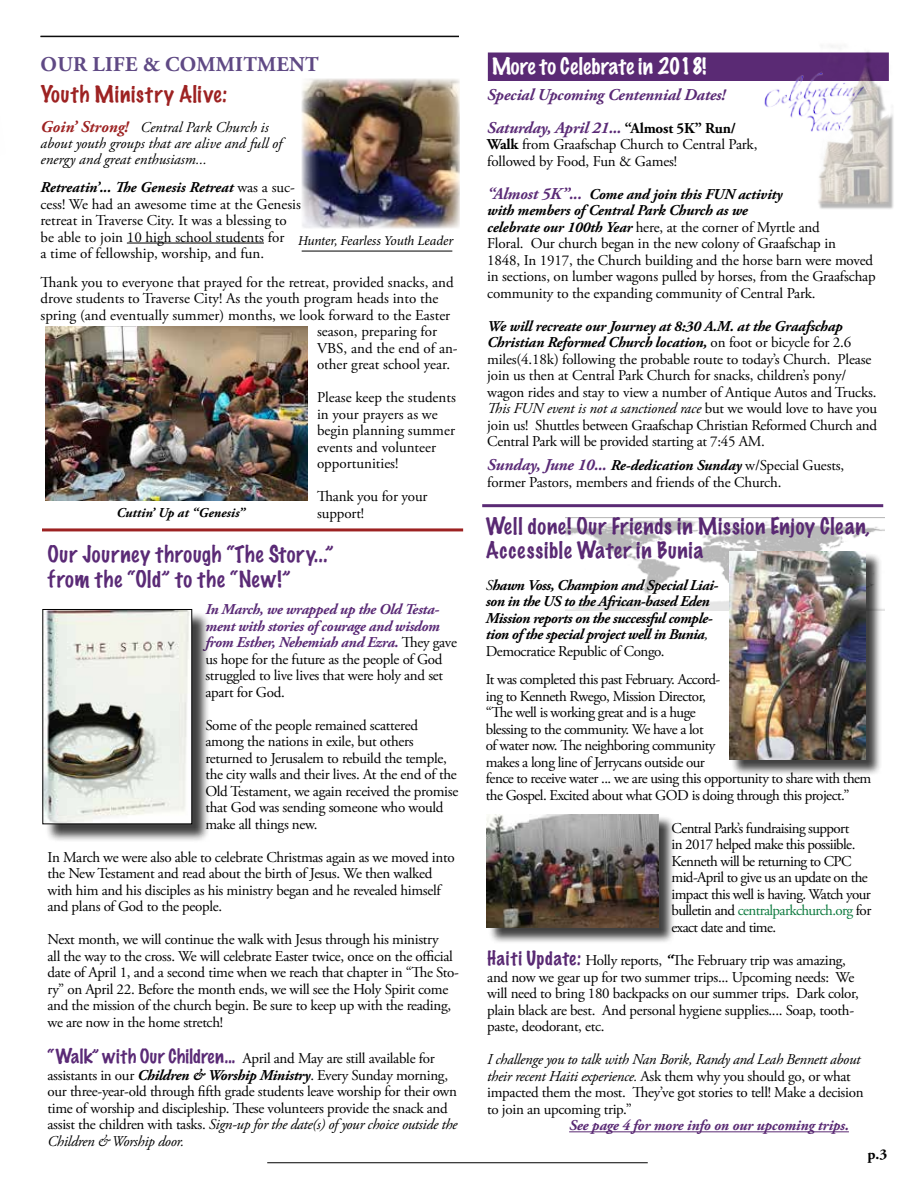
<style>
.page{position:relative;width:918px;height:1188px;background:#fff}
.page>*{position:absolute;margin:0;border:0;box-sizing:border-box;transform-origin:0 0}
.t1{font:100 21px/24px "Marker Felt";letter-spacing:.035em;color:#592973}
.t2{font:100 21px/25.2px "Marker Felt";letter-spacing:.04em;color:#5a2a76}
.t3{font:100 21px "Marker Felt";letter-spacing:.005em;color:#fff}
.t4{font:100 21px "Marker Felt";letter-spacing:.05em;color:#9d2222}
.t5{font:700 21px "Adobe Garamond Pro";letter-spacing:.015em;color:#5f4984}
.t6{font:italic 700 16.5px/33px "Adobe Garamond Pro";letter-spacing:-.01em;color:#5a2a76}
.t7{font:15px/16.5px "Adobe Garamond Pro";letter-spacing:-.02em;color:#000}
.t8{font:15px/16.5px "Adobe Garamond Pro";letter-spacing:-.035em;color:#000101}
.t9{font:15px/16.5px "Adobe Garamond Pro";color:#000}
.t10{font:italic 700 15px/16.5px "Adobe Garamond Pro";letter-spacing:-.03em;color:#000101}
.t11{font:italic 15px/15.8px "Adobe Garamond Pro";color:#000}
.t12{font:italic 700 15px "Adobe Garamond Pro";letter-spacing:-.01em;color:#592973}
.t13{font:700 15px "Adobe Garamond Pro";color:#000}
.t14{font:italic 13.5px "Minion Pro";letter-spacing:-.015em;color:#000}
.t15{font:italic 700 13.5px "Adobe Garamond Pro";color:#000}
.s1{font-weight:700;font-size:16.5px;color:#9d2222}
.s2{font-weight:700;font-style:italic}
.s3{font-weight:700;font-style:italic;color:#5a2a76}
.s4{font-family:"Marker Felt";font-weight:100;font-size:18px;color:#5a2a76}
.s5{font-style:italic}
.s6{font-style:normal;font-size:15px;color:#000}
.s7{font-weight:700}
.s8{font-weight:700;font-style:italic;font-size:16.5px;color:#5a2a76}
.s9{font-weight:400}
.s10{font-weight:400;font-style:normal}
.s11{color:#0c7a3e}
.s12{font-family:"Marker Felt";font-weight:100;font-size:18px;color:#592973}
</style>
<div class="page">
<img style="left:566px;top:517px;width:318px;height:94px">
<hr style="left:127px;top:243px;width:137px;height:1px;background:#000">
<hr style="left:40px;top:36px;width:419px;height:1px;background:#000">
<hr style="left:267px;top:1162px;width:381px;height:1px;background:#000">
<img style="left:302px;top:79px;width:158px;height:149px">
<hr style="left:302px;top:251px;width:150px;height:1px;background:#000">
<hr style="left:42px;top:528px;width:421px;height:3px;background:#9d2222">
<hr style="left:482px;top:504px;width:401px;height:3px;background:#5a2a74">
<div style="left:488px;top:52px;width:401px;height:29px;background:#5a2a74"></div>
<img style="left:764px;top:73px;width:54px;height:59px">
<div style="left:45px;top:612px;width:166px;height:231px;background:#000;opacity:.75"></div>
<img style="left:45px;top:611px;width:145px;height:211px">
<div style="left:730px;top:552px;width:152px;height:224px;background:#000;opacity:.75"></div>
<img style="left:730px;top:551px;width:136px;height:209px">
<div style="left:818px;top:42px;width:77px;height:168px;background:#000;opacity:.75"></div>
<img style="left:818px;top:42px;width:71px;height:162px">
<img style="left:46px;top:326px;width:262px;height:174px">
<div style="left:488px;top:815px;width:187px;height:130px;background:#000;opacity:.75"></div>
<img style="left:487px;top:814px;width:171px;height:114px">
<hr style="left:569px;top:1131px;width:280px;height:1px;background:#592973">
<h1 class="t5" style="left:41px;top:52px;width:280px">OUR LIFE &amp; COMMITMENT</h1>
<h1 class="t4" style="left:40px;top:77px;width:188px">Youth Ministry Alive:</h1>
<p class="t11" style="left:40px;top:120px;width:243px"><span class="s1">Goin’ Strong!</span> Central Park Church is about youth groups that are alive and full of energy and great enthusiasm...</p>
<p class="t9" style="left:41px;top:180px;width:262px"><span class="s2">Retreatin’... The Genesis Retreat</span> was a suc&shy;cess! We had an awesome time at the Genesis retreat in Traverse City. It was a blessing to be able to join 10 high school students for<br>a time of fellowship, worship, and fun.</p>
<p class="t9" style="left:41px;top:274px;width:415px">Thank you to everyone that prayed for the retreat, provided snacks, and</p>
<p class="t9" style="left:41px;top:291px;width:399px">drove students to Traverse City! As the youth program heads into the</p>
<p class="t9" style="left:41px;top:307px;width:411px">spring (and eventually summer) months, we look forward to the Easter</p>
<p class="t9" style="left:317px;top:324px;width:122px">season, preparing for</p>
<p class="t9" style="left:317px;top:340px;width:142px">VBS, and the end of an-</p>
<p class="t9" style="left:317px;top:357px;width:135px">other great school year.</p>
<p class="t9" style="left:317px;top:390px;width:140px">Please keep the students in your prayers as we begin planning summer events and volunteer opportunities!</p>
<p class="t7" style="left:317px;top:489px;width:112px">Thank you for your support!</p>
<p class="t14" style="left:298px;top:231px;width:157px">Hunter, Fearless Youth Leader</p>
<p class="t15" style="left:117px;top:505px;width:130px">Cuttin’ Up at “Genesis”</p>
<h1 class="t2" style="left:48px;top:541px;width:288px">Our Journey through “The Story...” from the “Old” to the “New!”</h1>
<p class="t7" style="left:205px;top:602px;width:253px"><span class="s3">In March, we wrapped up the Old Testa&shy;ment with stories of courage and wisdom from Esther, Nehemiah and Ezra.</span> They gave us hope for the future as the people of God struggled to live lives that were holy and set apart for God.</p>
<p class="t7" style="left:205px;top:717px;width:254px">Some of the people remained scattered among the nations in exile, but others returned to Jerusalem to rebuild the temple, the city walls and their lives. At the end of the Old Testament, we again received the promise that God was sending someone who would make all things new.</p>
<p class="t7" style="left:48px;top:849px;width:409px">In March we were also able to celebrate Christmas again as we moved into the New Testament and read about the birth of Jesus. We then walked with him and his disciples as his ministry began and he revealed himself and plans of God to the people.</p>
<p class="t7" style="left:48px;top:932px;width:413px">Next month, we will continue the walk with Jesus through his ministry<br>all the way to the cross. We will celebrate Easter twice, once on the official date of April 1, and a second time when we reach that chapter in “The Sto&shy;ry” on April 22. Before the month ends, we will see the Holy Spirit come and the mission of the church begin. Be sure to keep up with the reading, we are now in the home stretch!</p>
<p class="t7" style="left:48px;top:1051px;width:412px"><span class="s4">“Walk” with Our Children...</span> April and May are still available for assistants in our <span class="s2">Children &amp; Worship Ministry</span>. Every Sunday morning, our three-year-old through fifth grade students leave worship for their own time of worship and discipleship. These volunteers provide the snack and assist the children with tasks. <span class="s5">Sign-up for the date(s) of your choice outside the Children &amp; Worship door.</span></p>
<h1 class="t3" style="left:492px;top:49px;width:216px">More to Celebrate in 2018!</h1>
<p class="t6" style="left:487px;top:78px;width:250px">Special Upcoming Centennial Dates!<br>Saturday, April 21... <span class="s6">“Almost 5K” Run/</span></p>
<p class="t7" style="left:487px;top:137px;width:272px"><span class="s7">Walk</span> from Graafschap Church to Central Park, followed by Food, Fun &amp; Games!</p>
<p class="t7" style="left:487px;top:186px;width:390px"><span class="s8">“Almost 5K”...</span> <span class="s2">Come and join this FUN activity<br>with members of Central Park Church as we<br>celebrate our 100th Year</span> here, at the corner of Myrtle and<br>Floral. Our church began in the new colony of Graafschap in<br>1848, In 1917, the Church building and the horse barn were moved in sections, on lumber wagons pulled by horses, from the Graafschap community to the expanding community of Central Park.</p>
<p class="t7" style="left:487px;top:318px;width:392px"><span class="s2">We will recreate our Journey at 8:30 A.M. at the Graafschap Christian Reformed Church location,</span> on foot or bicycle for 2.6 miles(4.18k) following the probable route to today’s Church. Please join us then at Central Park Church for snacks, children’s pony/ wagon rides and stay to view a number of Antique Autos and Trucks.<br><span class="s5">This FUN event is not a sanctioned race</span> but we would love to have you join us! Shuttles between Graafschap Christian Reformed Church and Central Park will be provided starting at 7:45 AM.</p>
<p class="t7" style="left:487px;top:458px;width:359px"><span class="s8">Sunday, June 10...</span> <span class="s2">Re-dedication Sunday</span> w/Special Guests, former Pastors, members and friends of the Church.</p>
<h1 class="t1" style="left:486px;top:514px;width:385px">Well done! Our Friends in Mission Enjoy Clean,<br>Accessible Water in Bunia</h1>
<p class="t10" style="left:486px;top:577px;width:234px"><span class="s9">S</span>hawn Voss, Champion and Special Liai&shy;son in the US to the African-based Eden Mission reports on the successful comple&shy;tion of the special project well in Bunia<span class="s9">, </span><span class="s10">Democratice Republic of Congo.</span></p>
<p class="t8" style="left:486px;top:672px;width:387px">It was completed this past February. Accord-<br>ing to Kenneth Rwego, Mission Director,<br>“The well is working great and is a huge<br>blessing to the community. We have a lot<br>of water now. The neighboring community<br>makes a long line of Jerrycans outside our<br>fence to receive water ... we are using this opportunity to share with them the Gospel. Excited about what GOD is doing through this project.”</p>
<p class="t8" style="left:672px;top:820px;width:201px">Central Park’s fundraising support<br>in 2017 helped make this possiible.<br>Kenneth will be returning to CPC mid-April to give us an update on the impact this well is having. Watch your bulletin and <span class="s11">centralparkchurch.org</span> for exact date and time.</p>
<p class="t8" style="left:487px;top:953px;width:373px"><span class="s12">Haiti Update:</span> Holly reports, <span class="s2">“</span>The February trip was amazing, and now we gear up for two summer trips... Upcoming needs: We will need to bring 180 backpacks on our summer trips. Dark color, plain black are best. And personal hygiene supplies.... Soap, tooth&shy;paste, deodorant, etc.</p>
<p class="t8" style="left:487px;top:1052px;width:378px"><span class="s5">I challenge you to talk with Nan Borik, Randy and Leah Bennett about their recent Haiti experience.</span> Ask them why you should go, or what impacted them the most. They’ve got stories to tell! Make a decision to join an upcoming trip.”</p>
<p class="t12" style="left:569px;top:1117px;width:281px">See page 4 for more info on our upcoming trips.</p>
<p class="t13" style="left:867px;top:1145px;width:21px">p.3</p>
</div>
